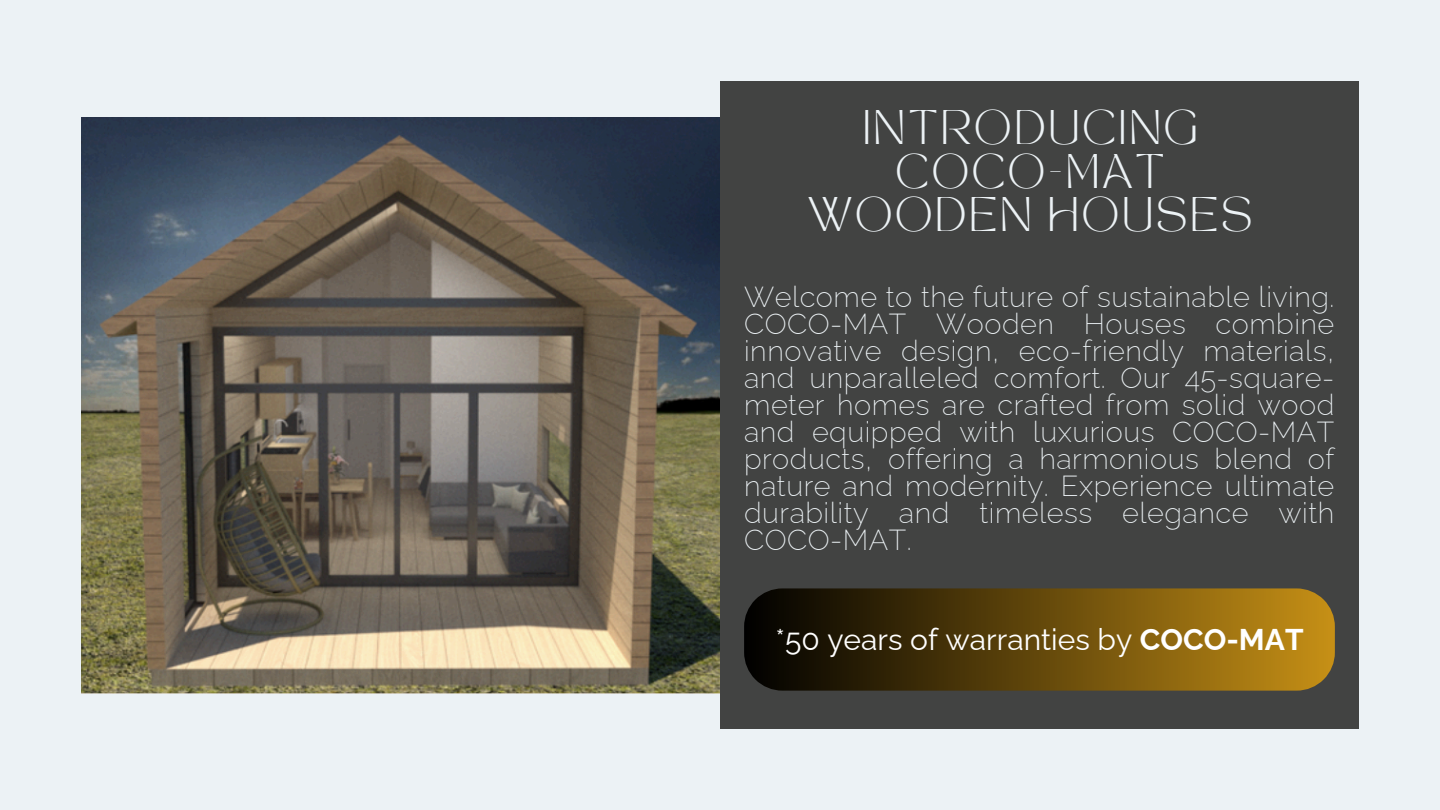
<style>
.page{position:relative;width:1440px;height:810px;background:#ecf2f5}
.page>*{position:absolute;margin:0;border:0;box-sizing:border-box;transform-origin:0 0}
.t1{font:34px/43.5px "TAN MONCHERI Regular";letter-spacing:.08em;color:#ecf2f5;text-align:center}
.t2{font:30px "Raleway";color:#fff}
.t3{font:200 29px/27px "Raleway";letter-spacing:.015em;color:#ecf2f5;text-align:justify}
.s1{font-weight:700}
</style>
<div class="page">
<img style="left:81px;top:117px;width:639px;height:576px">
<div style="left:720px;top:81px;width:639px;height:648px;background:#424342"></div>
<svg style="left:744px;top:588px;width:591px;height:103px;background:#61470c"></svg>
<p class="t1" style="left:809px;top:112px;width:445px">INTRODUCING<br>COCO-MAT<br>WOODEN HOUSES</p>
<p class="t3" style="left:744px;top:283px;width:592px">Welcome to the future of sustainable living.<br>COCO-MAT Wooden Houses combine innovative design, eco-friendly materials, and unparalleled comfort. Our 45-square&shy;meter homes are crafted from solid wood and equipped with luxurious COCO-MAT products, offering a harmonious blend of nature and modernity. Experience ultimate durability and timeless elegance with COCO-MAT.</p>
<p class="t2" style="left:775px;top:622px;width:530px">*50 years of warranties by <span class="s1">COCO-MAT</span></p>
</div>
